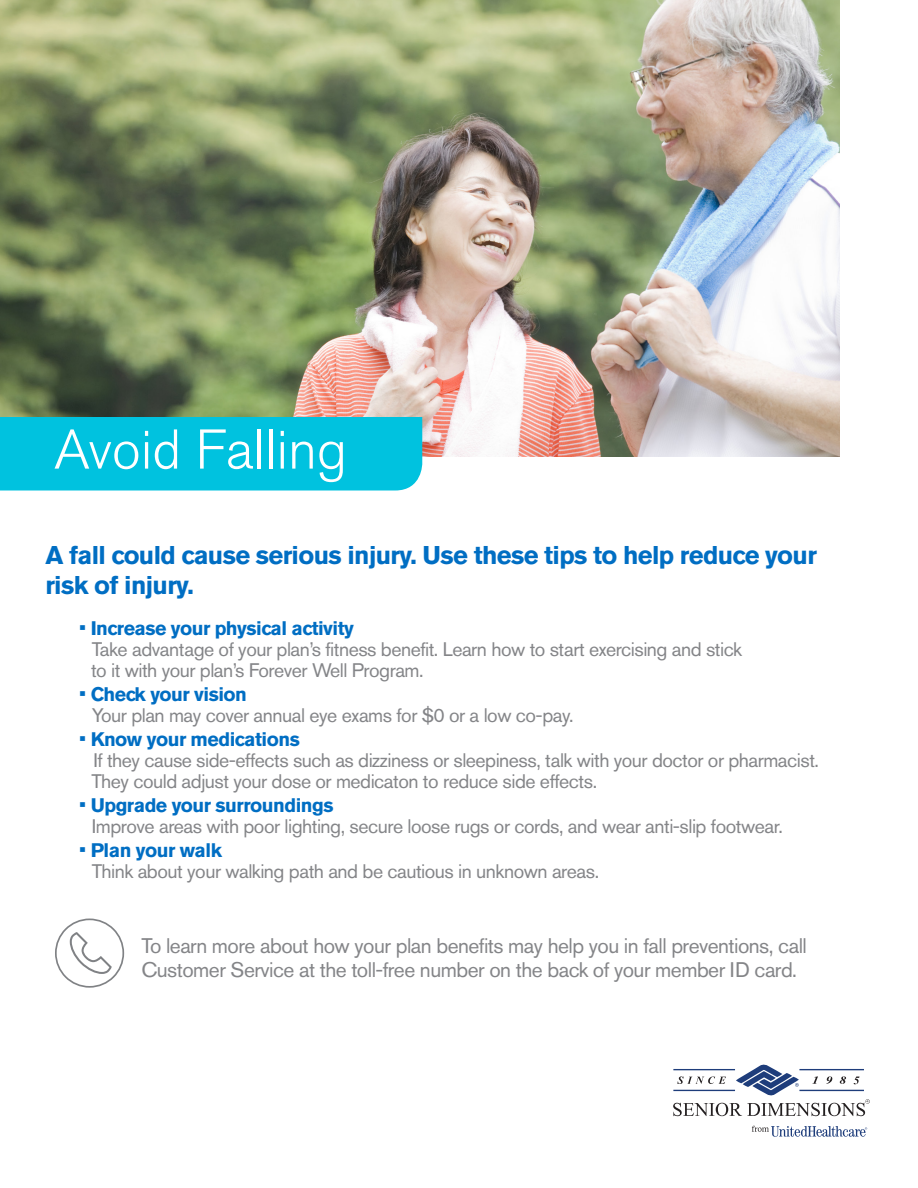
<style>
.page{position:relative;width:918px;height:1188px;background:#fff}
.page>*{position:absolute;margin:0;border:0;box-sizing:border-box;transform-origin:0 0}
.Body_Copy_White{font:300 55.5px "Akzidenz Grotesk BE";color:#fff}
.t1{font:700 25.5px/30px "Akzidenz Grotesk BE";letter-spacing:-.025em;color:#006ec3}
.t2{font:21px/24px "Akzidenz Grotesk BE";letter-spacing:-.025em;color:#848588}
.t3{font:19.5px/21px "Akzidenz Grotesk BE";letter-spacing:-.025em;color:#848588}
.t4{font:700 19.5px "Akzidenz Grotesk BE";letter-spacing:-.025em;color:#006ec3}
.s1{font-weight:400;font-size:21px}
.s2{font-size:21px;color:#006ec3}
.s3{font-weight:700;color:#006ec3}
</style>
<div class="page">
<img style="left:0;top:0;width:839px;height:457px">
<div style="left:0;top:417px;width:422px;height:73px;background:#00c2df"></div>
<svg style="left:673px;top:1065px;width:197px;height:51px"></svg>
<svg style="left:752px;top:1126px;width:115px;height:11px"></svg>
<svg style="left:55px;top:919px;width:69px;height:69px"></svg>
<p class="Body_Copy_White" style="left:54px;top:418px;width:295px">Avoid Falling</p>
<p class="t1" style="left:45px;top:541px;width:773px">A fall could cause serious injury. Use these tips to help reduce your risk of injury.</p>
<p class="t4" style="left:79px;top:617px;width:276px"><span class="s1">•</span> Increase your physical activity</p>
<p class="t3" style="left:92px;top:639px;width:652px">Take advantage of your plan’s fitness benefit. Learn how to start exercising and stick</p>
<p class="t3" style="left:91px;top:660px;width:334px">to it with your plan’s Forever Well Program.</p>
<p class="t4" style="left:79px;top:683px;width:169px"><span class="s1">•</span> Check your vision</p>
<p class="t3" style="left:92px;top:705px;width:483px">Your plan may cover annual eye exams for $0 or a low co-pay.</p>
<p class="t4" style="left:79px;top:728px;width:222px"><span class="s1">•</span> Know your medications</p>
<p class="t3" style="left:91px;top:750px;width:729px">If they cause side-effects such as dizziness or sleepiness, talk with your doctor or pharmacist.<br>They could adjust your dose or medicaton to reduce side effects.</p>
<p class="t3" style="left:92px;top:795px;width:693px;text-indent:-13px"><span class="s2">•</span> <span class="s3">Upgrade your surroundings<br></span>Improve areas with poor lighting, secure loose rugs or cords, and wear anti-slip footwear.</p>
<p class="t4" style="left:79px;top:839px;width:145px"><span class="s1">•</span> Plan your walk</p>
<p class="t3" style="left:92px;top:861px;width:509px">Think about your walking path and be cautious in unknown areas.</p>
<p class="t2" style="left:141px;top:934px;width:667px">To learn more about how your plan benefits may help you in fall preventions, call<br>Customer Service at the toll-free number on the back of your member ID card.</p>
</div>
